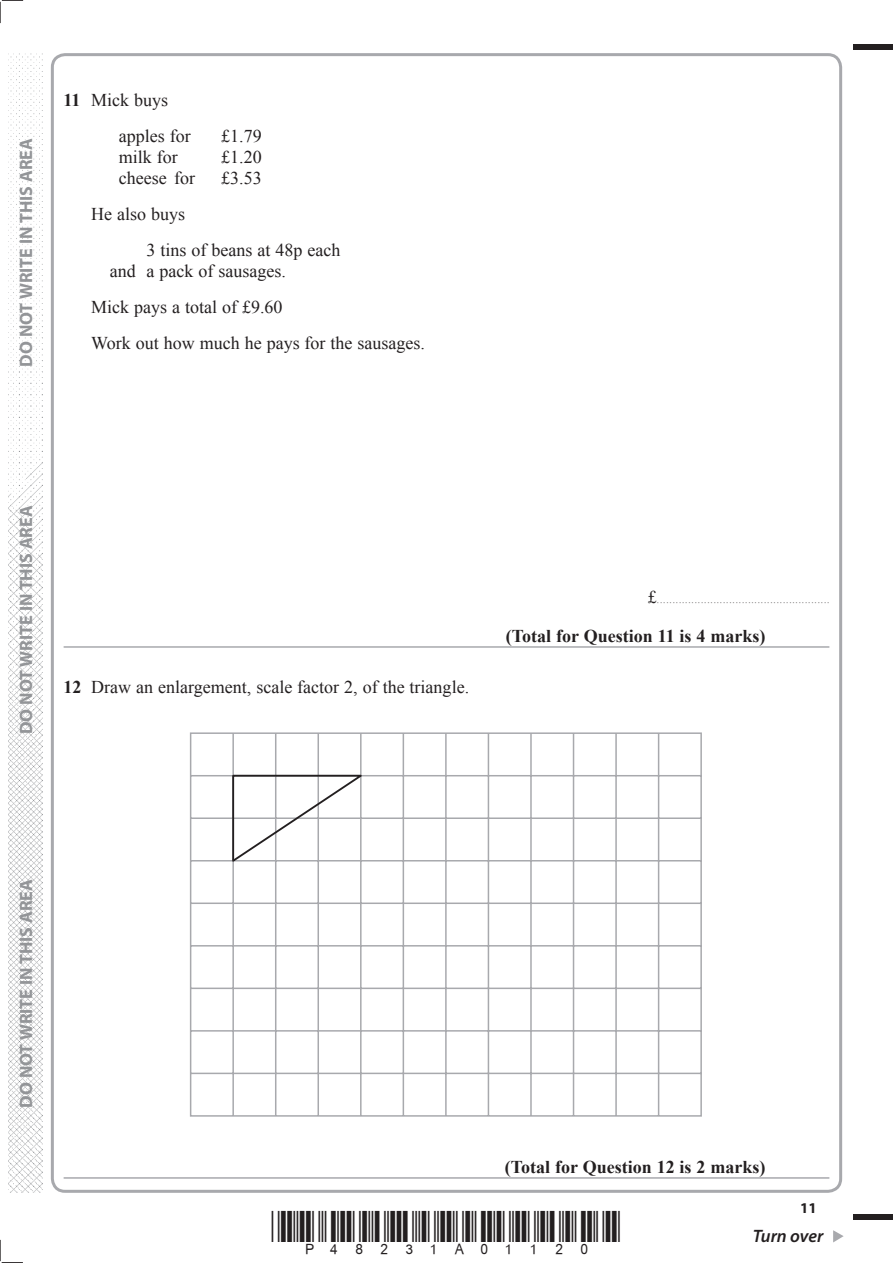
<style>
.page{position:relative;width:893px;height:1263px;background:#fff}
.page>*{position:absolute;margin:0;border:0;box-sizing:border-box;transform-origin:0 0}
.t1{font:18px/36px "Times New Roman";color:#231f20}
.t2{font:700 18px "Myriad Pro";color:#939598}
.t3{font:700 18px "Times New Roman";color:#231f20}
.t4{font:italic 600 18px "Myriad Pro";letter-spacing:-.005em;color:#231f20}
.t5{font:700 15px "Myriad Pro";color:#231f20}
.t6{font:9px "Times New Roman";color:#231f20}
.s1{font-weight:700}
.s2{font-size:18px}
</style>
<div class="page">
<div style="left:853px;top:45px;width:39px;height:5px;background:#231f20"></div>
<div style="left:853px;top:1214px;width:39px;height:6px;background:#231f20"></div>
<svg style="left:833px;top:1230px;width:10px;height:12px"></svg>
<svg style="left:0;top:0;width:23px;height:23px"></svg>
<svg style="left:0;top:1240px;width:23px;height:23px"></svg>
<img style="left:8px;top:53px;width:34px;height:1140px">
<hr style="left:64px;top:646px;width:765px;height:2px;background:#a8a9ad">
<hr style="left:64px;top:1177px;width:765px;height:2px;background:#a8a9ad">
<svg style="left:190px;top:732px;width:512px;height:385px"></svg>
<svg style="left:231px;top:774px;width:136px;height:90px"></svg>
<p class="t2" style="left:19px;top:367px;width:230px;rotate:-90deg">DO NOT WRITE IN THIS AREA</p>
<p class="t1" style="left:119px;top:82px;width:73px;text-indent:-55px"><span class="s1">11</span> Mick buys apples for</p>
<p class="t1" style="left:221px;top:118px;width:42px">£1.79</p>
<p class="t1" style="left:119px;top:139px;width:60px">milk for</p>
<p class="t1" style="left:221px;top:139px;width:42px">£1.20</p>
<p class="t1" style="left:119px;top:160px;width:78px">cheese for</p>
<p class="t1" style="left:221px;top:160px;width:42px">£3.53</p>
<p class="t1" style="left:147px;top:196px;width:195px;text-indent:-55px">He also buys<br>3 tins of beans at 48p each</p>
<p class="t1" style="left:91px;top:253px;width:335px;text-indent:18px">and a pack of sausages.<br>Mick pays a total of £9.60<br>Work out how much he pays for the sausages.</p>
<p class="t2" style="left:19px;top:734px;width:230px;rotate:-90deg">DO NOT WRITE IN THIS AREA</p>
<p class="t1" style="left:64px;top:669px;width:407px"><span class="s1">12</span> Draw an enlargement, scale factor 2, of the triangle.</p>
<p class="t6" style="left:648px;top:595px;width:183px"><span class="s2">£</span>.......................................................</p>
<p class="t3" style="left:505px;top:626px;width:261px">(Total for Question 11 is 4 marks)</p>
<p class="t2" style="left:19px;top:1108px;width:230px;rotate:-90deg">DO NOT WRITE IN THIS AREA</p>
<p class="t3" style="left:504px;top:1157px;width:262px">(Total for Question 12 is 2 marks)</p>
<p class="t5" style="left:800px;top:1202px;width:18px">11</p>
<p class="t4" style="left:752px;top:1226px;width:72px">Turn over</p>
</div>
